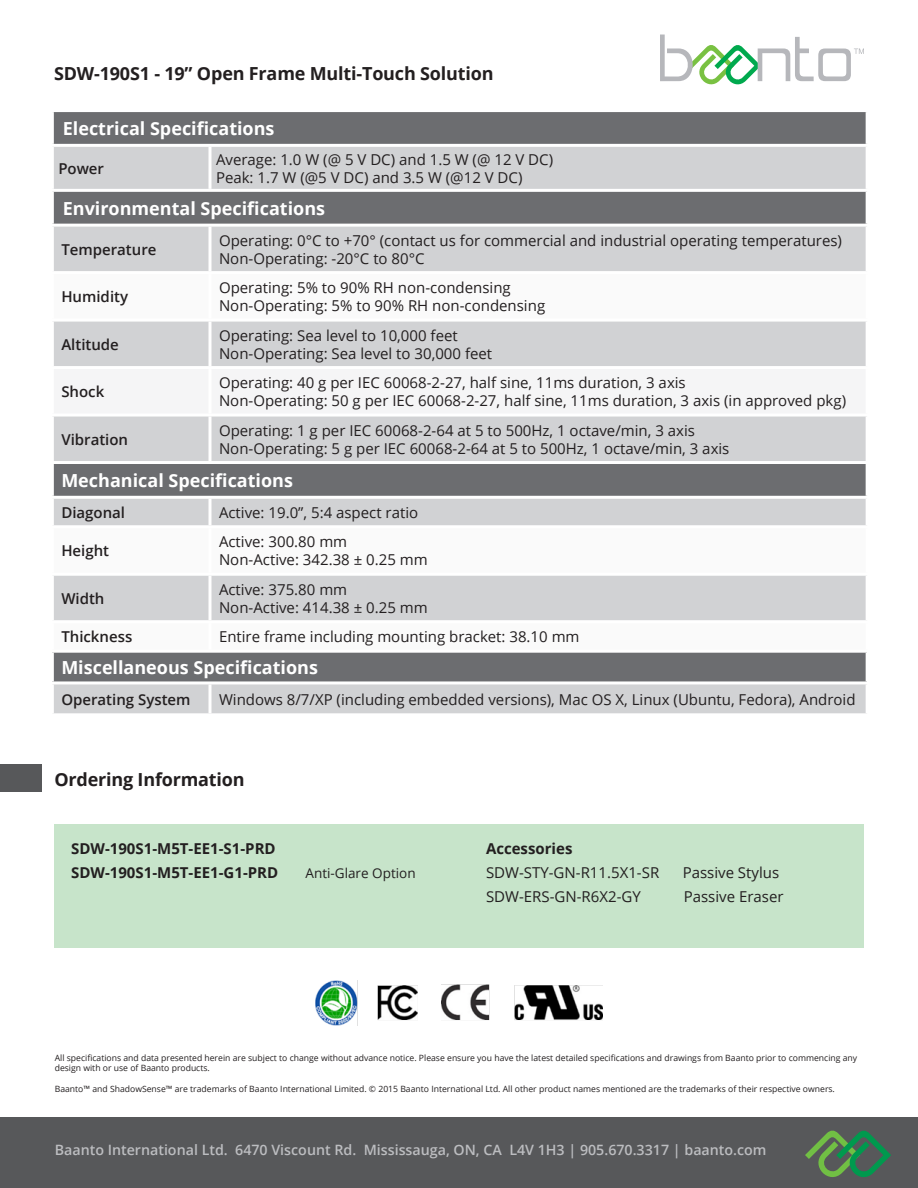
<style>
.page{position:relative;width:918px;height:1188px;background:#fff}
.page>*{position:absolute;margin:0;border:0;box-sizing:border-box;transform-origin:0 0}
.Baanto_product_sheet{font:700 18px "Open Sans";color:#fff}
.Baanto_product_sheet-2{font:700 18px "Open Sans";letter-spacing:-.01em;color:#231f20}
.Baanto_product_sheet-3{font:15px "Open Sans";color:#231f20}
.Baanto_product_sheet-4{font:600 15px "Open Sans";color:#231f20}
.Baanto_product_sheet-5{font:700 15px "Open Sans";color:#231f20}
.t1{font:600 14.25px "Open Sans";color:#bcbdc0}
.Baanto_product_sheet-6{font:13.5px "Open Sans";color:#231f20}
.Paragraph_OpenSans_8{font:8.7px/10.5px "Open Sans";color:#231f20}
</style>
<div class="page">
<div style="left:0;top:1118px;width:918px;height:70px;background:#57585a"></div>
<svg style="left:805px;top:1131px;width:86px;height:46px"></svg>
<div style="left:54px;top:112px;width:812px;height:32px;background:#6c6d70"></div>
<svg style="left:54px;top:147px;width:812px;height:124px;background:#b6b7b9"></svg>
<svg style="left:54px;top:322px;width:812px;height:298px;fill:#d1d2d4"></svg>
<div style="left:54px;top:369px;width:812px;height:45px;background:#f5f5f6"></div>
<div style="left:52px;top:651px;width:815px;height:32px;background:#6c6d70"></div>
<div style="left:54px;top:684px;width:812px;height:29px;background:#d1d2d4"></div>
<hr style="left:51px;top:525px;width:159px;height:3px;background:#fff">
<hr style="left:210px;top:525px;width:659px;height:3px;background:#fff">
<svg style="left:208px;top:147px;width:4px;height:42px"></svg>
<hr style="left:208px;top:499px;width:4px;height:26px;background:#f3f3f4">
<hr style="left:208px;top:528px;width:4px;height:45px;background:#fff">
<hr style="left:51px;top:224px;width:159px;height:3px;background:#fff">
<hr style="left:210px;top:224px;width:659px;height:3px;background:#fff">
<hr style="left:208px;top:227px;width:4px;height:44px;background:#f3f3f4">
<hr style="left:208px;top:322px;width:4px;height:44px;background:#f3f3f4">
<hr style="left:208px;top:369px;width:4px;height:45px;background:#fff">
<hr style="left:208px;top:417px;width:4px;height:44px;background:#f3f3f4">
<hr style="left:51px;top:366px;width:159px;height:3px;background:#fff">
<hr style="left:210px;top:366px;width:659px;height:3px;background:#fff">
<hr style="left:51px;top:414px;width:159px;height:3px;background:#fff">
<hr style="left:210px;top:414px;width:659px;height:3px;background:#fff">
<hr style="left:51px;top:461px;width:159px;height:3px;background:#fff">
<hr style="left:210px;top:461px;width:659px;height:3px;background:#fff">
<hr style="left:51px;top:496px;width:159px;height:3px;background:#fff">
<hr style="left:210px;top:496px;width:659px;height:3px;background:#fff">
<hr style="left:51px;top:573px;width:159px;height:3px;background:#fff">
<hr style="left:210px;top:573px;width:659px;height:3px;background:#fff">
<hr style="left:208px;top:576px;width:4px;height:44px;background:#f3f3f4">
<hr style="left:51px;top:650px;width:159px;height:3px;background:#fff">
<hr style="left:51px;top:653px;width:3px;height:28px;background:#fff">
<hr style="left:210px;top:650px;width:659px;height:3px;background:#fff">
<hr style="left:866px;top:653px;width:3px;height:28px;background:#fff">
<hr style="left:51px;top:681px;width:159px;height:3px;background:#fff">
<hr style="left:210px;top:681px;width:659px;height:3px;background:#fff">
<svg style="left:208px;top:684px;width:4px;height:29px"></svg>
<hr style="left:51px;top:189px;width:159px;height:3px;background:#fff">
<hr style="left:210px;top:189px;width:659px;height:3px;background:#fff">
<svg style="left:660px;top:35px;width:204px;height:49px"></svg>
<div style="left:0;top:764px;width:41px;height:28px;background:#57585a"></div>
<div style="left:54px;top:824px;width:810px;height:123px;background:#c7e4ca"></div>
<img style="left:315px;top:981px;width:288px;height:44px">
<p class="Baanto_product_sheet-2" style="left:54px;top:61px;width:441px">SDW-190S1 - 19” Open Frame Multi-Touch Solution</p>
<p class="Baanto_product_sheet" style="left:63px;top:116px;width:213px">Electrical Specifications</p>
<p class="Baanto_product_sheet-4" style="left:58px;top:158px;width:47px">Power</p>
<p class="Baanto_product_sheet-3" style="left:216px;top:149px;width:339px">Average: 1.0 W (@ 5 V DC) and 1.5 W (@ 12 V DC)</p>
<p class="Baanto_product_sheet-3" style="left:216px;top:167px;width:308px">Peak: 1.7 W (@5 V DC) and 3.5 W (@12 V DC)</p>
<p class="Baanto_product_sheet" style="left:63px;top:195px;width:264px">Environmental Specifications</p>
<p class="Baanto_product_sheet-4" style="left:61px;top:239px;width:97px">Temperature</p>
<p class="Baanto_product_sheet-3" style="left:219px;top:230px;width:625px">Operating: 0°C to +70° (contact us for commercial and industrial operating temperatures)</p>
<p class="Baanto_product_sheet-3" style="left:219px;top:248px;width:207px">Non-Operating: -20°C to 80°C</p>
<p class="Baanto_product_sheet-4" style="left:61px;top:286px;width:68px">Humidity</p>
<p class="Baanto_product_sheet-3" style="left:219px;top:277px;width:293px">Operating: 5% to 90% RH non-condensing</p>
<p class="Baanto_product_sheet-3" style="left:219px;top:295px;width:328px">Non-Operating: 5% to 90% RH non-condensing</p>
<p class="Baanto_product_sheet-4" style="left:61px;top:334px;width:59px">Altitude</p>
<p class="Baanto_product_sheet-3" style="left:219px;top:325px;width:240px">Operating: Sea level to 10,000 feet</p>
<p class="Baanto_product_sheet-3" style="left:219px;top:343px;width:275px">Non-Operating: Sea level to 30,000 feet</p>
<p class="Baanto_product_sheet-4" style="left:61px;top:381px;width:44px">Shock</p>
<p class="Baanto_product_sheet-3" style="left:219px;top:372px;width:468px">Operating: 40 g per IEC 60068-2-27, half sine, 11ms duration, 3 axis</p>
<p class="Baanto_product_sheet-3" style="left:219px;top:390px;width:629px">Non-Operating: 50 g per IEC 60068-2-27, half sine, 11ms duration, 3 axis (in approved pkg)</p>
<p class="Baanto_product_sheet-4" style="left:61px;top:429px;width:68px">Vibration</p>
<p class="Baanto_product_sheet-3" style="left:219px;top:420px;width:478px">Operating: 1 g per IEC 60068-2-64 at 5 to 500Hz, 1 octave/min, 3 axis</p>
<p class="Baanto_product_sheet-3" style="left:219px;top:438px;width:512px">Non-Operating: 5 g per IEC 60068-2-64 at 5 to 500Hz, 1 octave/min, 3 axis</p>
<p class="Baanto_product_sheet" style="left:61px;top:468px;width:233px">Mechanical Specifications</p>
<p class="Baanto_product_sheet-4" style="left:61px;top:502px;width:65px">Diagonal</p>
<p class="Baanto_product_sheet-3" style="left:219px;top:502px;width:201px">Active: 19.0”, 5:4 aspect ratio</p>
<p class="Baanto_product_sheet-4" style="left:61px;top:541px;width:49px">Height</p>
<p class="Baanto_product_sheet-3" style="left:219px;top:532px;width:130px">Active: 300.80 mm</p>
<p class="Baanto_product_sheet-3" style="left:219px;top:550px;width:210px">Non-Active: 342.38 ± 0.25 mm</p>
<p class="Baanto_product_sheet-4" style="left:61px;top:588px;width:45px">Width</p>
<p class="Baanto_product_sheet-3" style="left:219px;top:579px;width:130px">Active: 375.80 mm</p>
<p class="Baanto_product_sheet-3" style="left:219px;top:597px;width:210px">Non-Active: 414.38 ± 0.25 mm</p>
<p class="Baanto_product_sheet-4" style="left:61px;top:626px;width:72px">Thickness</p>
<p class="Baanto_product_sheet-3" style="left:219px;top:626px;width:362px">Entire frame including mounting bracket: 38.10 mm</p>
<p class="Baanto_product_sheet" style="left:61px;top:655px;width:258px">Miscellaneous Specifications</p>
<p class="Baanto_product_sheet-4" style="left:61px;top:689px;width:131px">Operating System</p>
<p class="Baanto_product_sheet-3" style="left:219px;top:689px;width:638px">Windows 8/7/XP (including embedded versions), Mac OS X, Linux (Ubuntu, Fedora), Android</p>
<p class="Baanto_product_sheet-2" style="left:54px;top:767px;width:192px">Ordering Information</p>
<p class="Baanto_product_sheet-5" style="left:71px;top:838px;width:206px">SDW-190S1-M5T-EE1-S1-PRD</p>
<p class="Baanto_product_sheet-5" style="left:71px;top:862px;width:209px">SDW-190S1-M5T-EE1-G1-PRD</p>
<p class="Baanto_product_sheet-6" style="left:306px;top:864px;width:112px">Anti-Glare Option</p>
<p class="Baanto_product_sheet-5" style="left:486px;top:838px;width:88px">Accessories</p>
<p class="Baanto_product_sheet-3" style="left:486px;top:862px;width:175px">SDW-STY-GN-R11.5X1-SR</p>
<p class="Baanto_product_sheet-3" style="left:683px;top:862px;width:98px">Passive Stylus</p>
<p class="Baanto_product_sheet-3" style="left:486px;top:886px;width:156px">SDW-ERS-GN-R6X2-GY</p>
<p class="Baanto_product_sheet-3" style="left:684px;top:886px;width:101px">Passive Eraser</p>
<p class="Paragraph_OpenSans_8" style="left:55px;top:1052px;width:804px">All specifications and data presented herein are subject to change without advance notice. Please ensure you have the latest detailed specifications and drawings from Baanto prior to commencing any design with or use of Baanto products.</p>
<p class="Paragraph_OpenSans_8" style="left:55px;top:1084px;width:782px">Baanto™ and ShadowSense™ are trademarks of Baanto International Limited. © 2015 Baanto International Ltd. All other product names mentioned are the trademarks of their respective owners.</p>
<p class="t1" style="left:55px;top:1140px;width:713px">Baanto International Ltd. 6470 Viscount Rd. Mississauga, ON, CA L4V 1H3 | 905.670.3317 | baanto.com</p>
</div>
